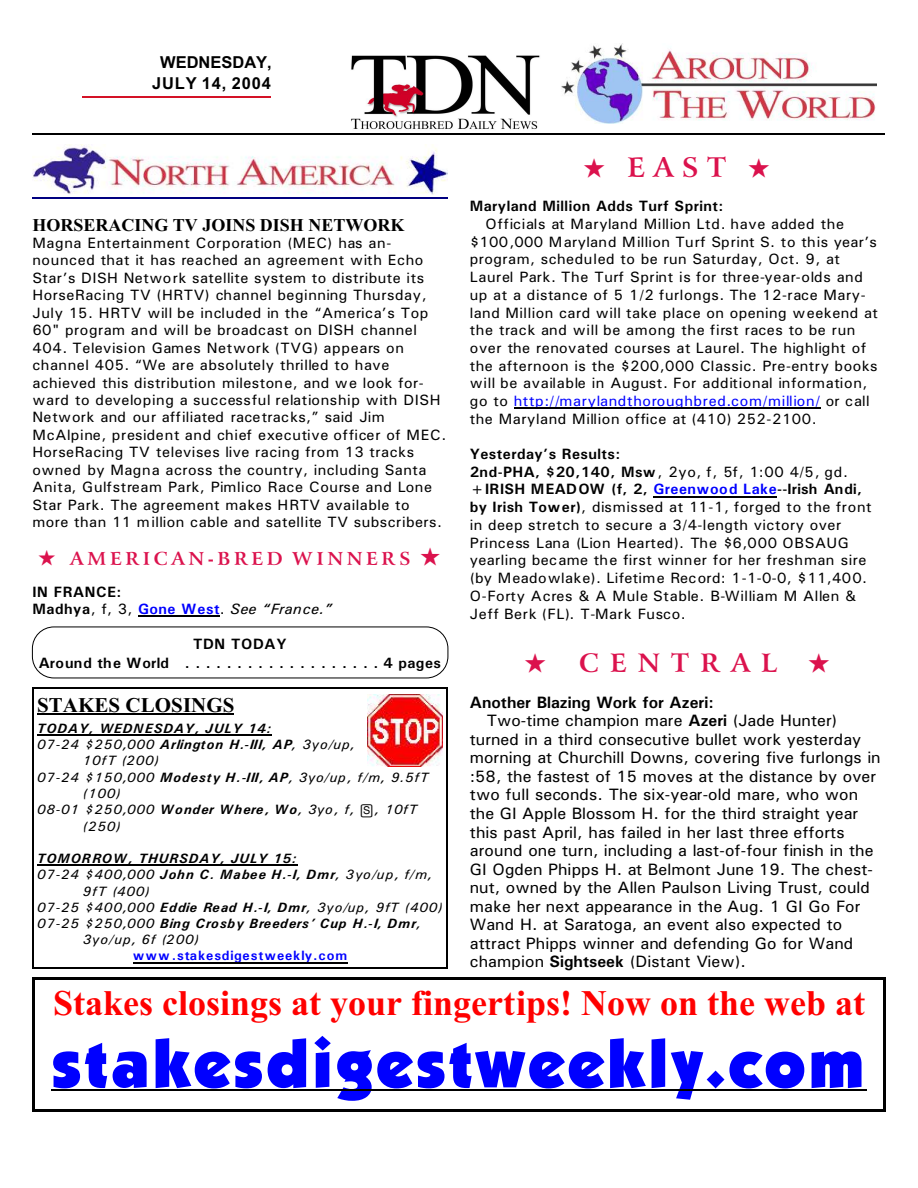
<style>
.page{position:relative;width:918px;height:1188px;background:#fff}
.page>*{position:absolute;margin:0;border:0;box-sizing:border-box;transform-origin:0 0}
.t1{font:67.5px "Kabel Ult BT";letter-spacing:.045em;color:#00f}
.t2{font:700 36px "Times New Roman";color:#f00}
.t3{font:700 27px "Arrus BT";color:#db124d}
.t4{font:700 25.5px "Arrus BT";letter-spacing:.43em;color:#db124d}
.t5{font:700 21px "Times New Roman";letter-spacing:.005em;color:#000}
.t6{font:700 18px "Times New Roman";color:#000}
.t7{font:700 18px "Arrus BT";letter-spacing:.2em;color:#db124d}
.t8{font:16.5px "Univers";letter-spacing:.005em;color:#000}
.t9{font:700 16.5px "Univers";color:#000}
.t10{font:700 16.5px/21.6px "Arial";color:#000;text-align:center}
.t11{font:15px/17.7px "Univers";letter-spacing:.03em;color:#000}
.t12{font:700 15px/17.4px "Univers";letter-spacing:.03em;color:#000}
.t13{font:italic 13.5px "Univers";letter-spacing:.065em;color:#000}
.t14{font:italic 700 13.5px "Univers";letter-spacing:.065em;color:#000}
.t15{font:italic 700 13.5px "Univers";letter-spacing:.095em;color:#000}
.t16{font:700 13.5px "Univers";letter-spacing:.065em;color:#00f}
.s1{font-weight:400}
.s2{color:#00f}
.s3{font-weight:400;font-style:italic}
.s4{font-weight:700}
.s5{font-family:"Keys"}
.s6{font-weight:700;color:#00f}
</style>
<div class="page">
<hr style="left:82px;top:96px;width:189px;height:2px;background:#d41226">
<img style="left:561px;top:44px;width:315px;height:79px">
<img style="left:351px;top:55px;width:189px;height:75px">
<hr style="left:32px;top:134px;width:853px;height:1px;background:#000">
<hr style="left:51px;top:1089px;width:816px;height:1px;background:#000">
<hr style="left:32px;top:977px;width:3px;height:135px;background:#000">
<hr style="left:883px;top:977px;width:2px;height:135px;background:#000">
<hr style="left:32px;top:977px;width:853px;height:3px;background:#000">
<hr style="left:32px;top:1110px;width:853px;height:2px;background:#000">
<img style="left:32px;top:145px;width:416px;height:49px">
<hr style="left:32px;top:197px;width:416px;height:1px;background:#000080">
<img style="left:368px;top:694px;width:75px;height:72px">
<hr style="left:37px;top:714px;width:197px;height:1px;background:#000">
<hr style="left:37px;top:734px;width:235px;height:1px;background:#000">
<hr style="left:37px;top:865px;width:260px;height:1px;background:#000">
<hr style="left:133px;top:962px;width:215px;height:1px;background:#000">
<hr style="left:32px;top:687px;width:2px;height:282px;background:#000">
<hr style="left:447px;top:687px;width:1px;height:282px;background:#000">
<hr style="left:32px;top:687px;width:416px;height:1px;background:#000">
<hr style="left:32px;top:968px;width:416px;height:1px;background:#000">
<hr style="left:138px;top:616px;width:82px;height:1px;background:#000">
<hr style="left:514px;top:408px;width:306px;height:1px;background:#000">
<hr style="left:653px;top:496px;width:124px;height:1px;background:#000">
<div style="left:32px;top:627px;width:416px;height:51px;border:1px solid #000;border-radius:22px"></div>
<p class="t10" style="left:152px;top:52px;width:121px">WEDNESDAY,<br>JULY 14, 2004</p>
<p class="t6" style="left:32px;top:218px;width:374px">HORSERACING TV JOINS DISH NETWORK</p>
<p class="t11" style="left:32px;top:235px;width:415px">Magna Entertainment Corporation (MEC) has an&shy;nounced that it has reached an agreement with Echo Star’s DISH Network satellite system to distribute its HorseRacing TV (HRTV) channel beginning Thursday, July 15. HRTV will be included in the “America’s Top 60" program and will be broadcast on DISH channel 404. Television Games Network (TVG) appears on channel 405. “We are absolutely thrilled to have achieved this distribution milestone, and we look for&shy;ward to developing a successful relationship with DISH Network and our affiliated racetracks,” said Jim McAlpine, president and chief executive officer of MEC.<br>HorseRacing TV televises live racing from 13 tracks owned by Magna across the country, including Santa Anita, Gulfstream Park, Pimlico Race Course and Lone Star Park. The agreement makes HRTV available to more than 11 million cable and satellite TV subscribers.</p>
<p class="t7" style="left:39px;top:552px;width:404px">★ AMERICAN-BRED WINNERS ★</p>
<p class="t12" style="left:32px;top:584px;width:301px">IN FRANCE:<br>Madhya<span class="s1">, f, 3,</span> <span class="s2">Gone West</span><span class="s1">.</span> <span class="s3">See “France.”</span></p>
<p class="t12" style="left:39px;top:635px;width:404px;line-height:19.2px;text-align:center">TDN TODAY<br>Around the World ...................4 pages</p>
<h3 class="t5" style="left:37px;top:698px;width:199px">STAKES CLOSINGS</h3>
<p class="t14" style="left:37px;top:723px;width:236px">TODAY, WEDNESDAY, JULY 14:</p>
<p class="t13" style="left:37px;top:740px;width:320px">07-24 $250,000 <span class="s4">Arlington H.-III, AP</span>, 3yo/up,</p>
<p class="t13" style="left:83px;top:756px;width:78px">10fT (200)</p>
<p class="t13" style="left:37px;top:772px;width:393px">07-24 $150,000 <span class="s4">Modesty H.-III, AP</span>, 3yo/up, f/m, 9.5fT</p>
<p class="t13" style="left:83px;top:789px;width:40px">(100)</p>
<p class="t13" style="left:37px;top:805px;width:382px">08-01 $250,000 <span class="s4">Wonder Where, Wo</span>, 3yo, f, <span class="s5">S</span>, 10fT</p>
<p class="t13" style="left:83px;top:821px;width:40px">(250)</p>
<p class="t14" style="left:37px;top:854px;width:261px">TOMORROW, THURSDAY, JULY 15:</p>
<p class="t13" style="left:37px;top:870px;width:397px">07-24 $400,000 <span class="s4">John C. Mabee H.-I, Dmr</span>, 3yo/up, f/m,</p>
<p class="t13" style="left:83px;top:886px;width:68px">9fT (400)</p>
<p class="t13" style="left:37px;top:902px;width:407px">07-25 $400,000 <span class="s4">Eddie Read H.-I, Dmr</span>, 3yo/up, 9fT (400)</p>
<p class="t15" style="left:37px;top:919px;width:385px"><span class="s1">07-25 $250,000</span> Bing Crosby Breeders’ Cup H.-I, Dmr<span class="s1">,</span></p>
<p class="t13" style="left:83px;top:935px;width:118px">3yo/up, 6f (200)</p>
<p class="t16" style="left:133px;top:951px;width:216px">www.stakesdigestweekly.com</p>
<h3 class="t3" style="left:584px;top:156px;width:188px">★ EAST ★</h3>
<p class="t12" style="left:470px;top:199px;width:255px">Maryland Million Adds Turf Sprint:</p>
<p class="t11" style="left:470px;top:216px;width:410px;text-indent:16px">Officials at Maryland Million Ltd. have added the $100,000 Maryland Million Turf Sprint S. to this year’s program, scheduled to be run Saturday, Oct. 9, at Laurel Park. The Turf Sprint is for three-year-olds and up at a distance of 5 1/2 furlongs. The 12-race Mary&shy;land Million card will take place on opening weekend at the track and will be among the first races to be run over the renovated courses at Laurel. The highlight of the afternoon is the $200,000 Classic. Pre-entry books will be available in August. For additional information, go to <span class="s2">http://marylandthoroughbred.com/million/</span> or call the Maryland Million office at (410) 252-2100.</p>
<p class="t11" style="left:470px;top:446px;width:403px"><span class="s4">Yesterday’s Results:<br>2nd-PHA, $20,140, Msw</span>, 2yo, f, 5f, 1:00 4/5, gd. <span class="s4">+IRISH MEADOW (f, 2,</span> <span class="s6">Greenwood Lake</span><span class="s4">--Irish Andi, by Irish Tower)</span>, dismissed at 11-1, forged to the front in deep stretch to secure a 3/4-length victory over Princess Lana (Lion Hearted). The $6,000 OBSAUG yearling became the first winner for her freshman sire (by Meadowlake). Lifetime Record: 1-1-0-0, $11,400.<br>O-Forty Acres &amp; A Mule Stable. B-William M Allen &amp; Jeff Berk (FL). T-Mark Fusco.</p>
<h3 class="t4" style="left:525px;top:653px;width:254px">★ CENTRAL</h3>
<p class="t9" style="left:470px;top:696px;width:246px">Another Blazing Work for Azeri:</p>
<p class="t8" style="left:487px;top:715px;width:352px">Two-time champion mare <span class="s4">Azeri</span> (Jade Hunter)</p>
<p class="t8" style="left:470px;top:733px;width:393px">turned in a third consecutive bullet work yesterday</p>
<p class="t8" style="left:470px;top:752px;width:412px">morning at Churchill Downs, covering five furlongs in</p>
<p class="t8" style="left:470px;top:771px;width:408px">:58, the fastest of 15 moves at the distance by over</p>
<p class="t8" style="left:470px;top:789px;width:390px">two full seconds. The six-year-old mare, who won</p>
<p class="t8" style="left:470px;top:808px;width:390px">the GI Apple Blossom H. for the third straight year</p>
<p class="t8" style="left:470px;top:826px;width:376px">this past April, has failed in her last three efforts</p>
<p class="t8" style="left:470px;top:845px;width:405px">around one turn, including a last-of-four finish in the</p>
<p class="t8" style="left:470px;top:863px;width:405px">GI Ogden Phipps H. at Belmont June 19. The chest-</p>
<p class="t8" style="left:470px;top:882px;width:402px">nut, owned by the Allen Paulson Living Trust, could</p>
<p class="t8" style="left:470px;top:900px;width:392px">make her next appearance in the Aug. 1 GI Go For</p>
<p class="t8" style="left:470px;top:919px;width:374px">Wand H. at Saratoga, an event also expected to</p>
<p class="t8" style="left:470px;top:937px;width:385px">attract Phipps winner and defending Go for Wand</p>
<p class="t8" style="left:470px;top:956px;width:278px">champion <span class="s4">Sightseek</span> (Distant View).</p>
<h2 class="t2" style="left:53px;top:990px;width:813px">Stakes closings at your fingertips! Now on the web at</h2>
<h1 class="t1" style="left:51px;top:1036px;width:815px">stakesdigestweekly.com</h1>
</div>
